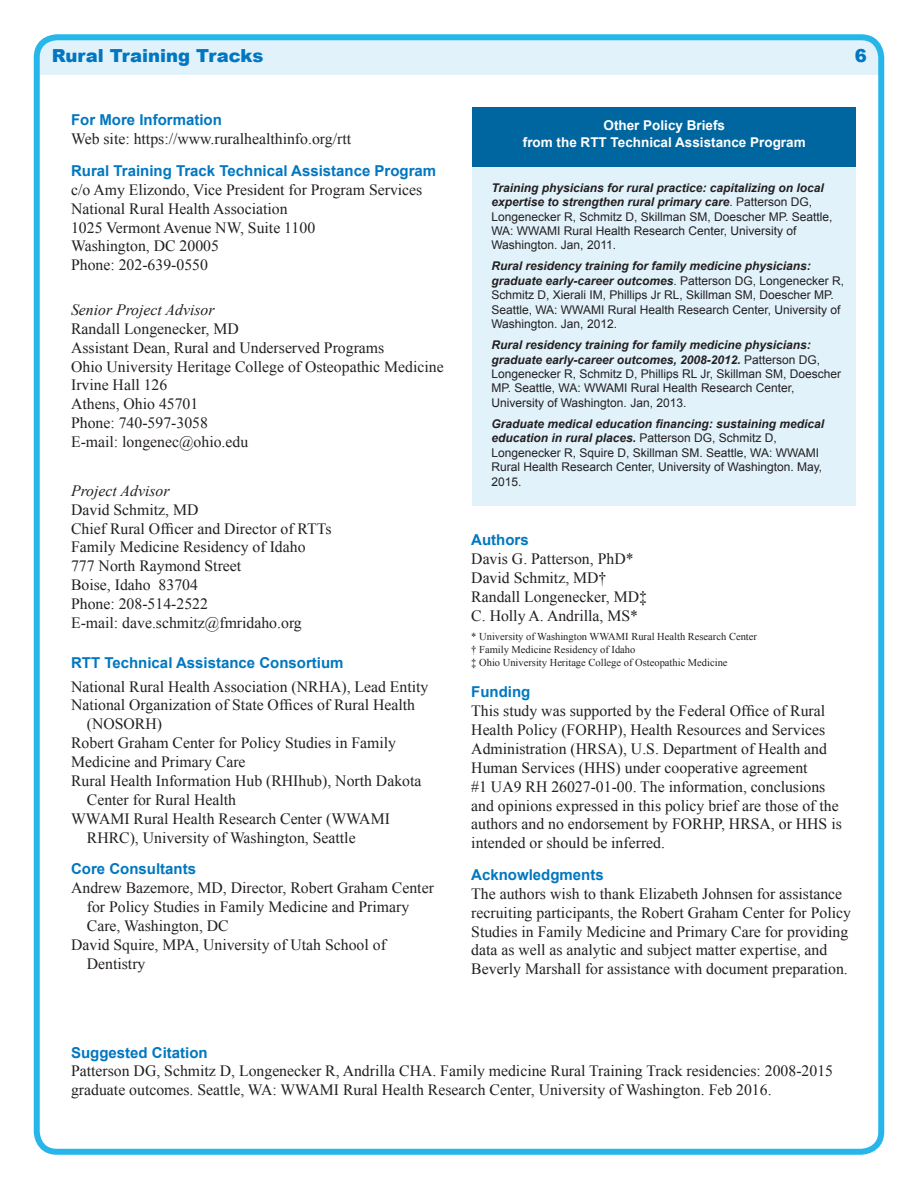
<style>
.page{position:relative;width:918px;height:1188px;background:#fff}
.page>*{position:absolute;margin:0;border:0;box-sizing:border-box;transform-origin:0 0}
.t1{font:900 18px "Arial";color:#0077c0}
.Text{font:15.75px/18.9px "Times New Roman";color:#231f20}
.heading_2{font:15.75px/18.9px "Times New Roman";color:#231f20}
.Text_with_above_spac{font:italic 15.75px "Times New Roman";color:#231f20}
.Text-2{font:italic 15.75px "Times New Roman";color:#231f20}
.heading_2-2{font:700 15px "Arial";color:#0077c0}
.heading_1{font:700 15px "Arial";color:#0077c0}
.Footnote_to_figure{font:700 13.5px/16.2px "Arial";color:#fff;text-align:center}
.Footnote_to_figure-2{font:12px/14.4px "Arial";color:#231f20}
.heading_2-3{font:12px/14.4px "Arial";color:#231f20}
.Text-3{font:10.5px/12.6px "Times New Roman";color:#231f20}
.s1{font-weight:700;font-style:italic}
</style>
<div class="page">
<div style="left:38px;top:37px;width:839px;height:33px;background:#e1f2fb;border-radius:14px"></div>
<div style="left:37px;top:48px;width:843px;height:27px;background:#e1f2fb"></div>
<div style="left:34px;top:34px;width:850px;height:1121px;border:6px solid #26b6ea;border-radius:20px"></div>
<div style="left:473px;top:166px;width:383px;height:339px;background:#e1f2fb"></div>
<div style="left:473px;top:107px;width:383px;height:59px;background:#0066a0"></div>
<p class="t1" style="left:52px;top:43px;width:213px">Rural Training Tracks</p>
<p class="t1" style="left:855px;top:43px;width:14px">6</p>
<p class="heading_2-2" style="left:71px;top:110px;width:152px">For More Information</p>
<p class="Text" style="left:71px;top:129px;width:282px">Web site: https://www.ruralhealthinfo.org/rtt</p>
<p class="heading_2-2" style="left:71px;top:161px;width:367px">Rural Training Track Technical Assistance Program</p>
<p class="Text" style="left:71px;top:180px;width:353px">c/o Amy Elizondo, Vice President for Program Services</p>
<p class="Text" style="left:71px;top:199px;width:218px">National Rural Health Association</p>
<p class="Text" style="left:71px;top:218px;width:246px">1025 Vermont Avenue NW, Suite 1100</p>
<p class="Text" style="left:71px;top:236px;width:149px">Washington, DC 20005</p>
<p class="Text" style="left:71px;top:255px;width:138px">Phone: 202-639-0550</p>
<p class="Text_with_above_spac" style="left:71px;top:299px;width:145px">Senior Project Advisor</p>
<p class="Text" style="left:71px;top:319px;width:169px">Randall Longenecker, MD</p>
<p class="Text" style="left:71px;top:338px;width:315px">Assistant Dean, Rural and Underserved Programs</p>
<p class="Text" style="left:71px;top:357px;width:374px">Ohio University Heritage College of Osteopathic Medicine</p>
<p class="Text" style="left:71px;top:375px;width:98px">Irvine Hall 126</p>
<p class="Text" style="left:71px;top:394px;width:129px">Athens, Ohio 45701</p>
<p class="Text" style="left:71px;top:413px;width:138px">Phone: 740-597-3058</p>
<p class="Text" style="left:71px;top:432px;width:179px">E-mail: longenec@ohio.edu</p>
<p class="Text-2" style="left:71px;top:480px;width:100px">Project Advisor</p>
<p class="Text" style="left:71px;top:500px;width:129px">David Schmitz, MD</p>
<p class="Text" style="left:71px;top:519px;width:262px">Chief Rural Officer and Director of RTTs</p>
<p class="Text" style="left:71px;top:537px;width:236px">Family Medicine Residency of Idaho</p>
<p class="Text" style="left:71px;top:556px;width:172px">777 North Raymond Street</p>
<p class="Text" style="left:71px;top:575px;width:128px">Boise, Idaho 83704</p>
<p class="Text" style="left:71px;top:594px;width:138px">Phone: 208-514-2522</p>
<p class="Text" style="left:71px;top:613px;width:232px">E-mail: dave.schmitz@fmridaho.org</p>
<p class="heading_1" style="left:71px;top:653px;width:274px">RTT Technical Assistance Consortium</p>
<p class="Text" style="left:71px;top:677px;width:359px">National Rural Health Association (NRHA), Lead Entity</p>
<p class="Text" style="left:71px;top:695px;width:345px">National Organization of State Offices of Rural Health</p>
<p class="Text" style="left:87px;top:714px;width:77px">(NOSORH)</p>
<p class="Text" style="left:71px;top:733px;width:327px">Robert Graham Center for Policy Studies in Family<br>Medicine and Primary Care</p>
<p class="Text" style="left:87px;top:771px;width:336px;text-indent:-16px">Rural Health Information Hub (RHIhub), North Dakota<br>Center for Rural Health</p>
<p class="Text" style="left:87px;top:809px;width:305px;text-indent:-16px">WWAMI Rural Health Research Center (WWAMI<br>RHRC), University of Washington, Seattle</p>
<p class="heading_2-2" style="left:71px;top:859px;width:127px">Core Consultants</p>
<p class="Text" style="left:87px;top:878px;width:349px;text-indent:-16px">Andrew Bazemore, MD, Director, Robert Graham Center for Policy Studies in Family Medicine and Primary<br>Care, Washington, DC</p>
<p class="Text" style="left:87px;top:935px;width:301px;text-indent:-16px">David Squire, MPA, University of Utah School of<br>Dentistry</p>
<p class="Footnote_to_figure" style="left:523px;top:118px;width:284px">Other Policy Briefs<br>from the RTT Technical Assistance Program</p>
<p class="Footnote_to_figure-2" style="left:491px;top:180px;width:343px"><span class="s1">Training physicians for rural practice: capitalizing on local expertise to strengthen rural primary care</span>. Patterson DG, Longenecker R, Schmitz D, Skillman SM, Doescher MP. Seattle, WA: WWAMI Rural Health Research Center, University of Washington. Jan, 2011.</p>
<p class="Footnote_to_figure-2" style="left:491px;top:259px;width:354px"><span class="s1">Rural residency training for family medicine physicians: graduate early-career outcomes</span>. Patterson DG, Longenecker R, Schmitz D, Xierali IM, Phillips Jr RL, Skillman SM, Doescher MP.<br>Seattle, WA: WWAMI Rural Health Research Center, University of Washington. Jan, 2012.</p>
<p class="Footnote_to_figure-2" style="left:491px;top:338px;width:351px"><span class="s1">Rural residency training for family medicine physicians: graduate early-career outcomes, 2008-2012.</span> Patterson DG, Longenecker R, Schmitz D, Phillips RL Jr, Skillman SM, Doescher MP. Seattle, WA: WWAMI Rural Health Research Center, University of Washington. Jan, 2013.</p>
<p class="heading_2-3" style="left:491px;top:417px;width:334px"><span class="s1">Graduate medical education financing: sustaining medical education in rural places.</span> Patterson DG, Schmitz D, Longenecker R, Squire D, Skillman SM. Seattle, WA: WWAMI Rural Health Research Center, University of Washington. May, 2015.</p>
<p class="heading_2-2" style="left:471px;top:530px;width:59px">Authors</p>
<p class="Text" style="left:471px;top:549px;width:164px">Davis G. Patterson, PhD*</p>
<p class="Text" style="left:471px;top:568px;width:137px">David Schmitz, MD†</p>
<p class="Text" style="left:471px;top:587px;width:177px">Randall Longenecker, MD‡</p>
<p class="Text" style="left:471px;top:606px;width:168px">C. Holly A. Andrilla, MS*</p>
<p class="Text-3" style="left:471px;top:630px;width:287px">* University of Washington WWAMI Rural Health Research Center</p>
<p class="Text-3" style="left:471px;top:643px;width:258px">† Family Medicine Residency of Idaho<br>‡ Ohio University Heritage College of Osteopathic Medicine</p>
<p class="heading_2-2" style="left:471px;top:682px;width:61px">Funding</p>
<p class="Text" style="left:471px;top:701px;width:372px">This study was supported by the Federal Office of Rural Health Policy (FORHP), Health Resources and Services Administration (HRSA), U.S. Department of Health and Human Services (HHS) under cooperative agreement<br>#1 UA9 RH 26027-01-00. The information, conclusions and opinions expressed in this policy brief are those of the authors and no endorsement by FORHP, HRSA, or HHS is intended or should be inferred.</p>
<p class="heading_2-2" style="left:471px;top:865px;width:134px">Acknowledgments</p>
<p class="heading_2" style="left:471px;top:884px;width:381px">The authors wish to thank Elizabeth Johnsen for assistance recruiting participants, the Robert Graham Center for Policy Studies in Family Medicine and Primary Care for providing data as well as analytic and subject matter expertise, and Beverly Marshall for assistance with document preparation.</p>
<p class="heading_2-2" style="left:71px;top:1042px;width:138px">Suggested Citation</p>
<p class="Text" style="left:71px;top:1061px;width:764px">Patterson DG, Schmitz D, Longenecker R, Andrilla CHA. Family medicine Rural Training Track residencies: 2008-2015 graduate outcomes. Seattle, WA: WWAMI Rural Health Research Center, University of Washington. Feb 2016.</p>
</div>
